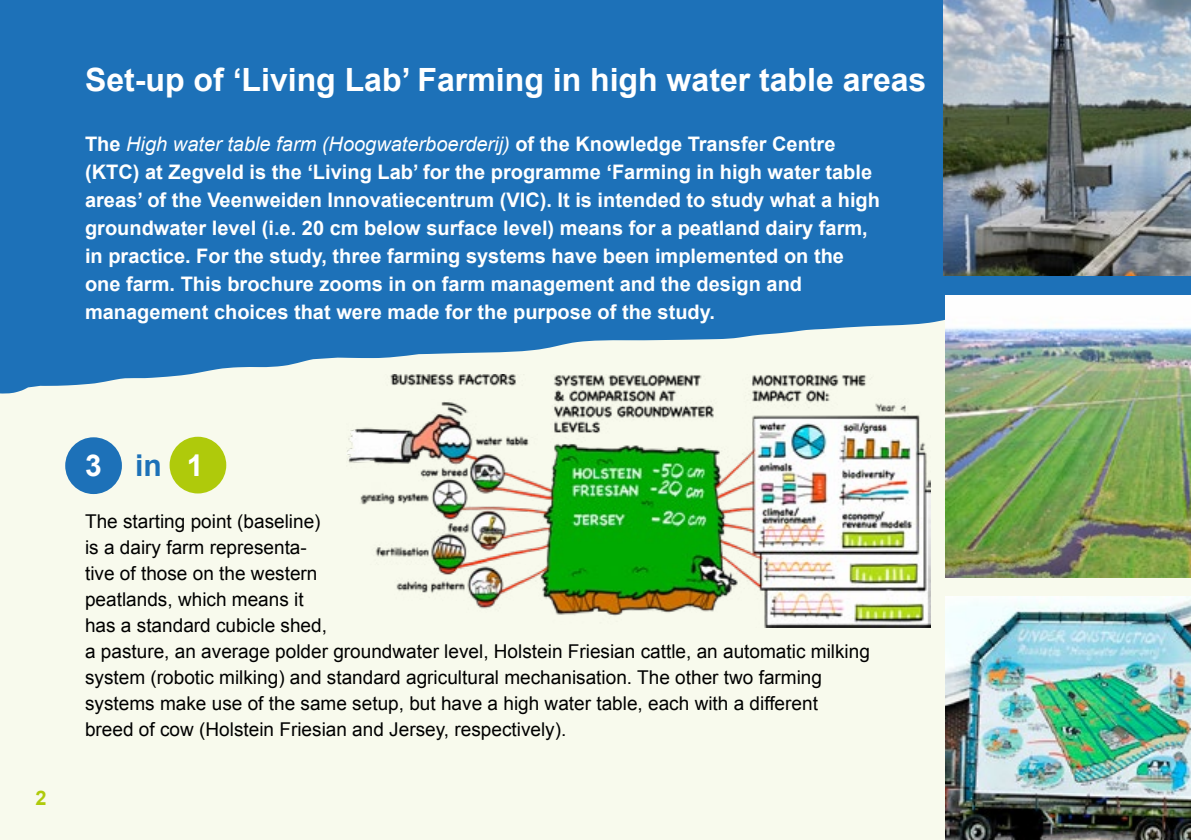
<style>
.page{position:relative;width:1191px;height:840px;background:#fff}
.page>*{position:absolute;margin:0;border:0;box-sizing:border-box;transform-origin:0 0}
.t1{font:700 32px "Arial";color:#fff}
.t2{font:700 30px "Arial";color:#fff}
.t3{font:700 20px/28px "Arial";color:#fff}
.t4{font:700 20px "Arial";color:#afca0b}
.t5{font:19px/26px "Arial";color:#000}
.s1{font-weight:400;font-style:italic}
.s2{color:#1d71b8}
</style>
<div class="page">
<div style="left:0;top:0;width:1191px;height:839px;background:#f8faed"></div>
<svg style="left:0;top:0;width:1191px;height:394px;background:#2d7bbb"></svg>
<img style="left:346px;top:374px;width:585px;height:253px">
<img style="left:945px;top:295px;width:246px;height:281px">
<img style="left:945px;top:596px;width:246px;height:243px">
<div style="left:65px;top:437px;width:57px;height:57px;background:#1d71b8;border-radius:50%"></div>
<div style="left:170px;top:436px;width:56px;height:57px;background:#afca0b;border-radius:50%"></div>
<img style="left:943px;top:0;width:248px;height:275px">
<h1 class="t1" style="left:85px;top:59px;width:843px">Set-up of ‘Living Lab’ Farming in high water table areas</h1>
<p class="t3" style="left:85px;top:130px;width:796px">The <span class="s1">High water table farm (Hoogwaterboerderij)</span> of the Knowledge Transfer Centre (KTC) at Zegveld is the ‘Living Lab’ for the programme ‘Farming in high water table areas’ of the Veenweiden Innovatiecentrum (VIC). It is intended to study what a high groundwater level (i.e. 20 cm below surface level) means for a peatland dairy farm, in practice. For the study, three farming systems have been implemented on the one farm. This brochure zooms in on farm management and the design and management choices that were made for the purpose of the study.</p>
<p class="t4" style="left:35px;top:784px;width:13px">2</p>
<h2 class="t2" style="left:85px;top:445px;width:120px">3 <span class="s2">in</span> 1</h2>
<p class="t5" style="left:85px;top:508px;width:786px">The starting point (baseline)<br>is a dairy farm representa-<br>tive of those on the western<br>peatlands, which means it<br>has a standard cubicle shed,<br>a pasture, an average polder groundwater level, Holstein Friesian cattle, an automatic milking system (robotic milking) and standard agricultural mechanisation. The other two farming systems make use of the same setup, but have a high water table, each with a different breed of cow (Holstein Friesian and Jersey, respectively).</p>
</div>
